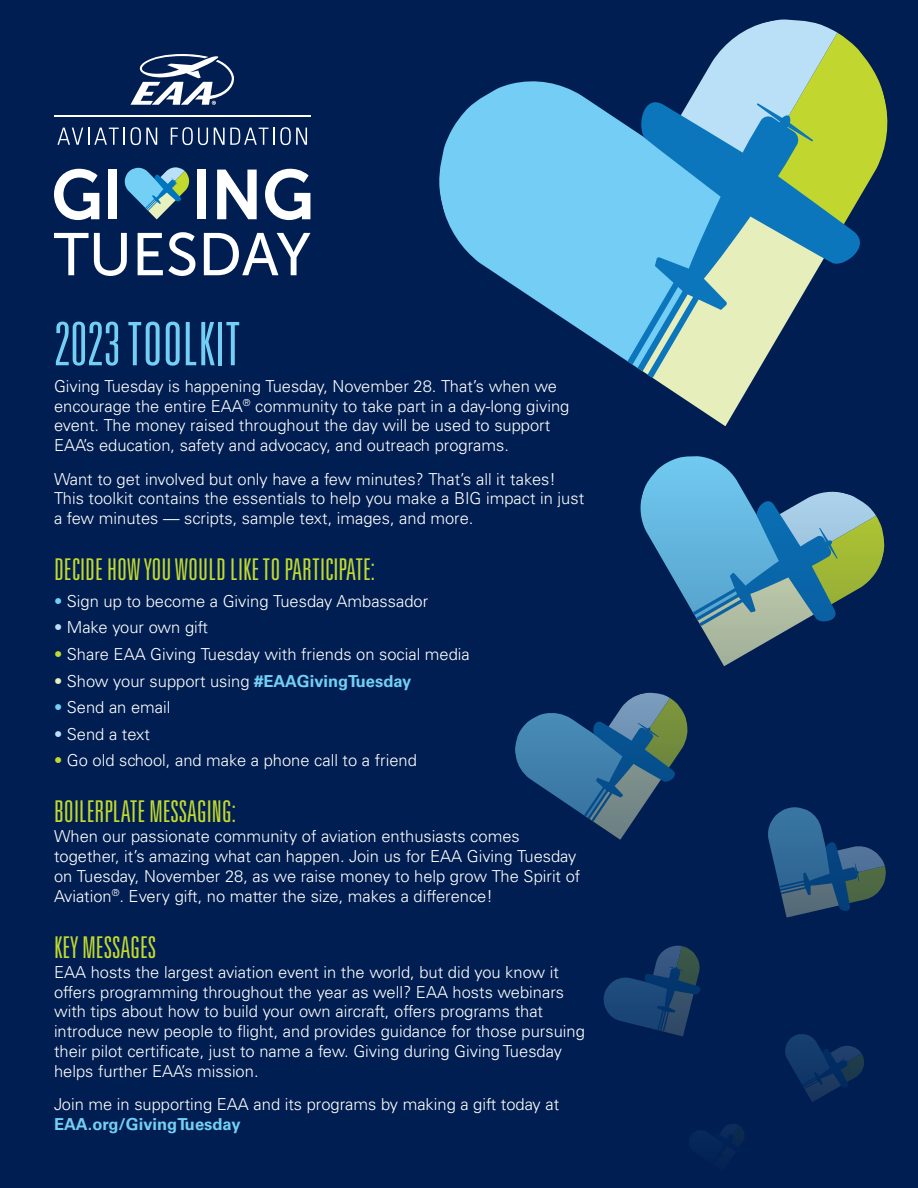
<style>
.page{position:relative;width:918px;height:1188px;background:#001e51}
.page>*{position:absolute;margin:0;border:0;box-sizing:border-box;transform-origin:0 0}
.t1{font:300 ultra-condensed 60px "Univers LT Std";color:#73cff5}
.t2{font:300 ultra-condensed 30px "Univers LT Std";color:#c2d92e}
.t3{font:300 16.5px/19.8px "Univers LT Std";color:#fff}
.t4{font:700 16.5px "Univers LT Std";color:#73cff5}
.s1{color:#73cff5}
.s2{color:#bae0f7}
.s3{color:#c2d92e}
.s4{color:#e8f0bd}
.s5{font-weight:700;color:#73cff5}
</style>
<div class="page">
<svg style="left:877px;top:77px;width:11px;height:90px"></svg>
<svg style="left:731px;top:19px;width:127px;height:30px;fill:#bae0f7"></svg>
<svg style="left:693px;top:307px;width:103px;height:119px"></svg>
<svg style="left:439px;top:40px;width:332px;height:365px"></svg>
<svg style="left:610px;top:245px;width:118px;height:138px;background:#90c1c5"></svg>
<svg style="left:628px;top:49px;width:249px;height:258px"></svg>
<hr style="left:54px;top:115px;width:256px;height:2px;background:#fff">
<svg style="left:57px;top:128px;width:68px;height:17px"></svg>
<svg style="left:131px;top:127px;width:26px;height:18px"></svg>
<svg style="left:171px;top:127px;width:37px;height:18px"></svg>
<svg style="left:214px;top:127px;width:93px;height:18px"></svg>
<svg style="left:130px;top:54px;width:104px;height:51px"></svg>
<svg style="left:54px;top:169px;width:45px;height:51px"></svg>
<div style="left:108px;top:170px;width:9px;height:49px;background:#fff"></div>
<div style="left:197px;top:170px;width:9px;height:49px;background:#fff"></div>
<svg style="left:217px;top:170px;width:40px;height:49px"></svg>
<svg style="left:265px;top:169px;width:45px;height:51px"></svg>
<svg style="left:54px;top:233px;width:73px;height:43px"></svg>
<svg style="left:138px;top:232px;width:57px;height:44px"></svg>
<svg style="left:204px;top:233px;width:106px;height:42px"></svg>
<svg style="left:125px;top:167px;width:64px;height:52px"></svg>
<svg style="left:515px;top:693px;width:173px;height:147px"></svg>
<svg style="left:604px;top:945px;width:97px;height:91px"></svg>
<svg style="left:693px;top:1124px;width:51px;height:16px"></svg>
<svg style="left:785px;top:1034px;width:79px;height:68px"></svg>
<svg style="left:768px;top:807px;width:118px;height:111px"></svg>
<svg style="left:640px;top:456px;width:245px;height:210px"></svg>
<h1 class="t1" style="left:54px;top:313px;width:188px">2023 TOOLKIT</h1>
<p class="t3" style="left:54px;top:376px;width:517px">Giving Tuesday is happening Tuesday, November 28. That’s when we encourage the entire EAA<sup>®</sup> community to take part in a day-long giving event. The money raised throughout the day will be used to support EAA’s education, safety and advocacy, and outreach programs.</p>
<p class="t3" style="left:54px;top:469px;width:532px">Want to get involved but only have a few minutes? That’s all it takes!<br>This toolkit contains the essentials to help you make a BIG impact in just a few minutes — scripts, sample text, images, and more.</p>
<h2 class="t2" style="left:54px;top:554px;width:323px">DECIDE HOW YOU WOULD LIKE TO PARTICIPATE:</h2>
<p class="t3" style="left:54px;top:591px;width:376px"><span class="s1">•</span> Sign up to become a Giving Tuesday Ambassador</p>
<p class="t3" style="left:54px;top:618px;width:156px"><span class="s2">•</span> Make your own gift</p>
<p class="t3" style="left:54px;top:644px;width:417px"><span class="s3">•</span> Share EAA Giving Tuesday with friends on social media</p>
<p class="t3" style="left:54px;top:671px;width:359px"><span class="s4">•</span> Show your support using <span class="s5">#EAAGivingTuesday</span></p>
<p class="t3" style="left:54px;top:697px;width:118px"><span class="s1">•</span> Send an email</p>
<p class="t3" style="left:54px;top:724px;width:97px"><span class="s2">•</span> Send a text</p>
<p class="t3" style="left:54px;top:750px;width:364px"><span class="s3">•</span> Go old school, and make a phone call to a friend</p>
<h2 class="t2" style="left:54px;top:796px;width:184px">BOILERPLATE MESSAGING:</h2>
<p class="t3" style="left:54px;top:827px;width:528px">When our passionate community of aviation enthusiasts comes together, it’s amazing what can happen. Join us for EAA Giving Tuesday on Tuesday, November 28, as we raise money to help grow The Spirit of Aviation<sup>®</sup>. Every gift, no matter the size, makes a difference!</p>
<h2 class="t2" style="left:54px;top:932px;width:104px">KEY MESSAGES</h2>
<p class="t3" style="left:54px;top:962px;width:532px">EAA hosts the largest aviation event in the world, but did you know it offers programming throughout the year as well? EAA hosts webinars with tips about how to build your own aircraft, offers programs that introduce new people to flight, and provides guidance for those pursuing their pilot certificate, just to name a few. Giving during Giving Tuesday helps further EAA’s mission.</p>
<p class="t3" style="left:54px;top:1094px;width:507px">Join me in supporting EAA and its programs by making a gift today at</p>
<p class="t4" style="left:54px;top:1114px;width:188px">EAA.org/GivingTuesday</p>
</div>
